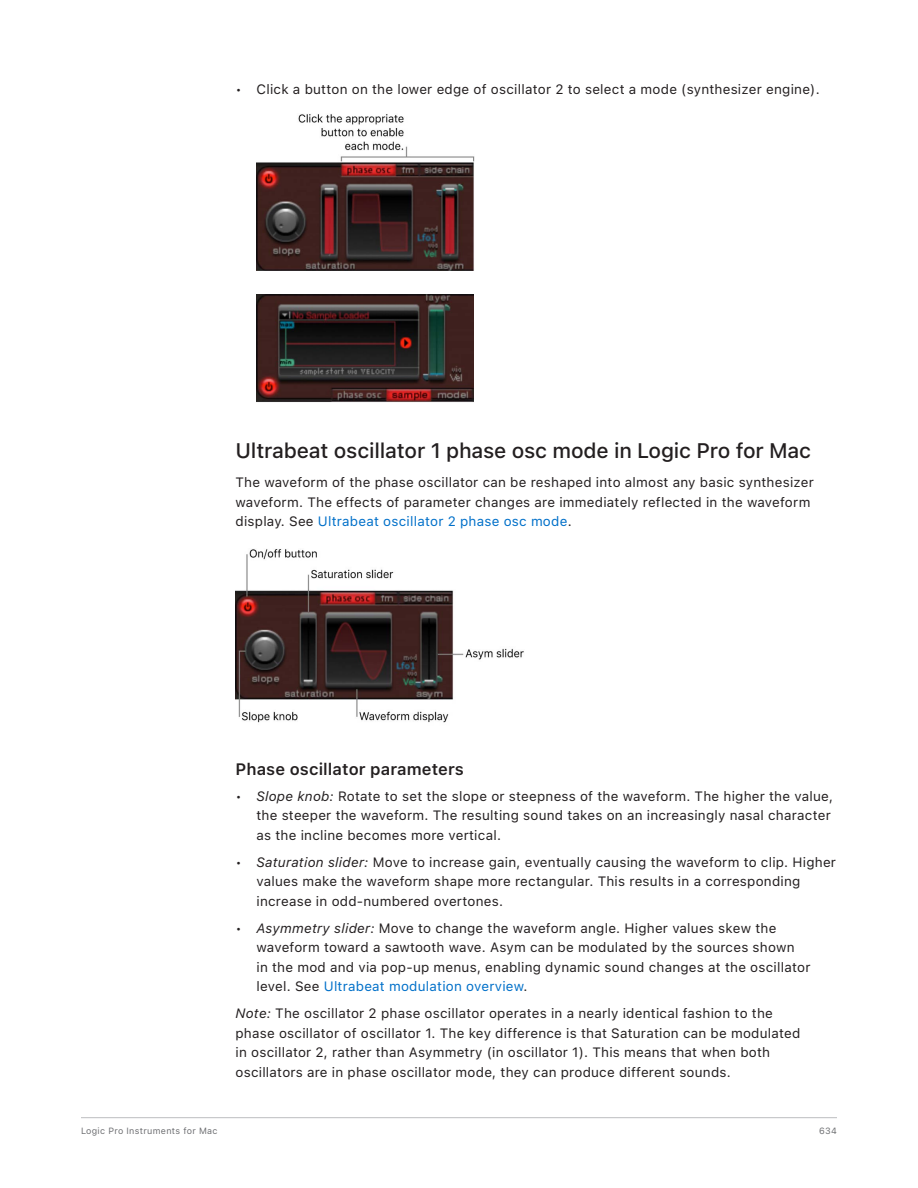
<style>
.page{position:relative;width:918px;height:1188px;background:#fff}
.page>*{position:absolute;margin:0;border:0;box-sizing:border-box;transform-origin:0 0}
.t1{font:500 21px "SF Pro Text";letter-spacing:-.01em;color:#231f20}
.SH4{font:600 16.5px "SF Pro Text";letter-spacing:.005em;color:#231f20}
.Body{font:13.5px/19.5px "SF Pro Text";letter-spacing:.015em;color:#231f20}
.t2{font:9px "SF Pro Text";letter-spacing:.035em;color:#6c6d70}
.s1{color:#0070c9}
.s2{font-style:italic}
</style>
<div class="page">
<hr style="left:81px;top:1117px;width:756px;height:1px;background:#bcbdc0">
<img style="left:256px;top:114px;width:219px;height:156px">
<img style="left:256px;top:294px;width:217px;height:108px">
<img style="left:236px;top:549px;width:288px;height:174px">
<p class="Body" style="left:236px;top:79px;width:586px">• Click a button on the lower edge of oscillator 2 to select a mode (synthesizer engine).</p>
<h3 class="t1" style="left:236px;top:439px;width:577px">Ultrabeat oscillator 1 phase osc mode in Logic Pro for Mac</h3>
<p class="Body" style="left:236px;top:473px;width:580px">The waveform of the phase oscillator can be reshaped into almost any basic synthesizer waveform. The effects of parameter changes are immediately reflected in the waveform display. See <span class="s1">Ultrabeat oscillator 2 phase osc mode</span>.</p>
<h4 class="SH4" style="left:236px;top:760px;width:230px">Phase oscillator parameters</h4>
<p class="Body" style="left:256px;top:786px;width:578px;text-indent:-21px">• <span class="s2">Slope knob:</span> Rotate to set the slope or steepness of the waveform. The higher the value, the steeper the waveform. The resulting sound takes on an increasingly nasal character as the incline becomes more vertical.</p>
<p class="Body" style="left:256px;top:852px;width:581px;text-indent:-21px">• <span class="s2">Saturation slider:</span> Move to increase gain, eventually causing the waveform to clip. Higher values make the waveform shape more rectangular. This results in a corresponding increase in odd-numbered overtones.</p>
<p class="Body" style="left:256px;top:918px;width:556px;text-indent:-21px">• <span class="s2">Asymmetry slider:</span> Move to change the waveform angle. Higher values skew the waveform toward a sawtooth wave. Asym can be modulated by the sources shown<br>in the mod and via pop-up menus, enabling dynamic sound changes at the oscillator level. See <span class="s1">Ultrabeat modulation overview</span>.</p>
<p class="Body" style="left:236px;top:1004px;width:567px"><span class="s2">Note:</span> The oscillator 2 phase oscillator operates in a nearly identical fashion to the phase oscillator of oscillator 1. The key difference is that Saturation can be modulated in oscillator 2, rather than Asymmetry (in oscillator 1). This means that when both oscillators are in phase oscillator mode, they can produce different sounds.</p>
<p class="t2" style="left:81px;top:1125px;width:138px">Logic Pro Instruments for Mac</p>
<p class="t2" style="left:819px;top:1125px;width:19px">634</p>
</div>
